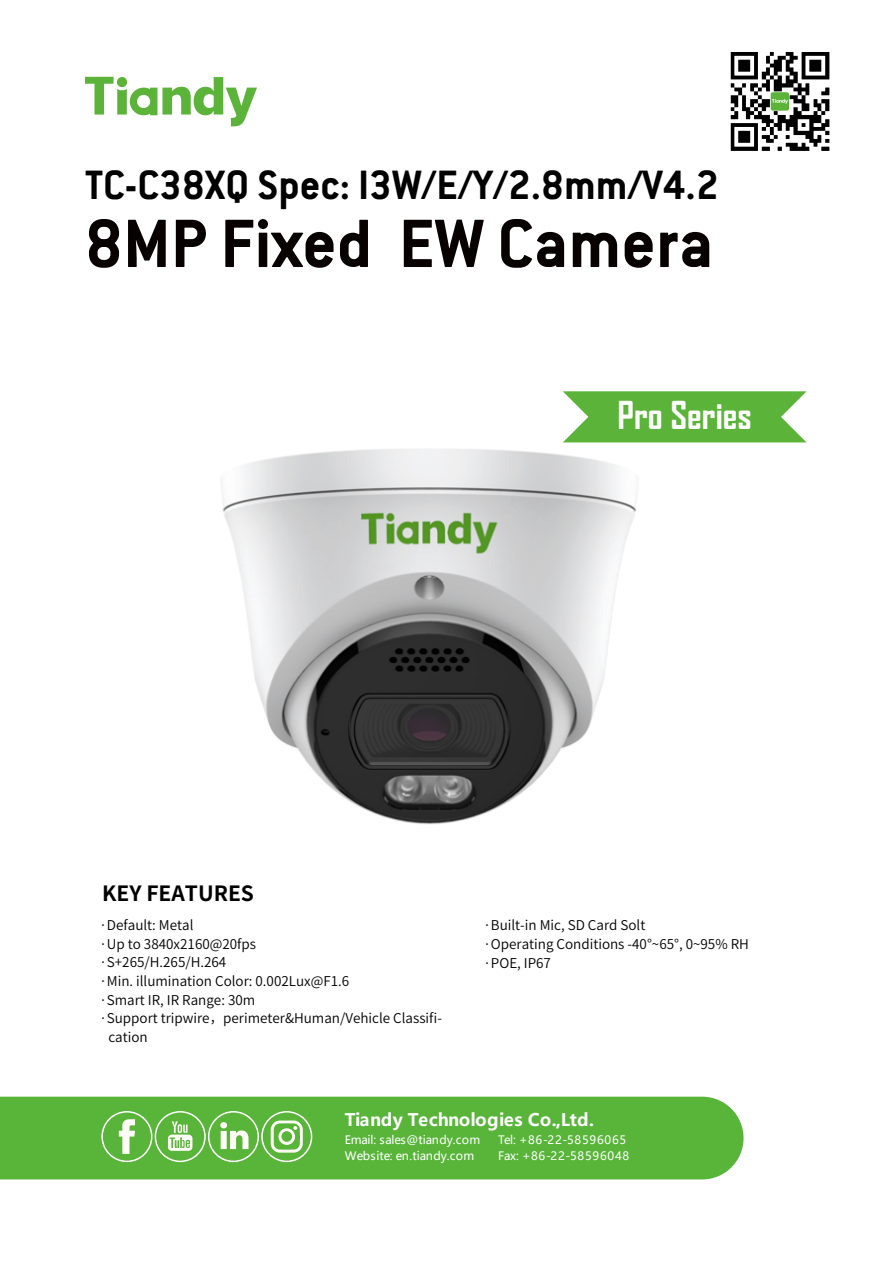
<style>
.page{position:relative;width:893px;height:1263px;background:#fff}
.page>*{position:absolute;margin:0;border:0;box-sizing:border-box;transform-origin:0 0}
.t1{font:700 75px "Conduit ITC";color:#070102}
.t2{font:700 45px "Conduit ITC";color:#010101}
.t3{font:700 36.9px "Agency FB";color:#fff}
.t4{font:700 21px "Source Han Sans CN";color:#000}
.t5{font:700 17.25px "Microsoft Ya Hei";letter-spacing:.005em;color:#fff}
.t6{font:13.5px/18.6px "Source Han Sans CN";color:#000}
.t7{font:11.55px/15.8px "Microsoft Ya Hei";letter-spacing:.015em;color:#fff}
.t8{font:11.55px/16px "Microsoft Ya Hei";letter-spacing:.065em;color:#fff}
</style>
<div class="page">
<img style="left:221px;top:442px;width:471px;height:383px">
<div style="left:0;top:1097px;width:743px;height:82px;background:#58b539"></div>
<div style="left:101px;top:1111px;width:51px;height:51px;border:2px solid #fff;border-radius:50%"></div>
<svg style="left:119px;top:1119px;width:16px;height:35px"></svg>
<div style="left:155px;top:1111px;width:51px;height:51px;border:2px solid #fff;border-radius:50%"></div>
<svg style="left:168px;top:1121px;width:24px;height:30px"></svg>
<div style="left:208px;top:1111px;width:51px;height:51px;border:2px solid #fff;border-radius:50%"></div>
<svg style="left:220px;top:1122px;width:28px;height:27px"></svg>
<div style="left:261px;top:1111px;width:51px;height:51px;border:2px solid #fff;border-radius:50%"></div>
<svg style="left:271px;top:1120px;width:32px;height:33px"></svg>
<svg style="left:85px;top:77px;width:172px;height:49px"></svg>
<svg style="left:563px;top:391px;width:243px;height:51px;background:#6cbc4e"></svg>
<svg style="left:731px;top:52px;width:98px;height:99px"></svg>
<h2 class="t2" style="left:85px;top:158px;width:635px">TC-C38XQ Spec: I3W/E/Y/2.8mm/V4.2</h2>
<h1 class="t1" style="left:85px;top:198px;width:630px">8MP Fixed EW Camera</h1>
<h3 class="t3" style="left:617px;top:393px;width:136px">Pro Series</h3>
<h3 class="t4" style="left:102px;top:882px;width:153px">KEY FEATURES</h3>
<p class="t6" style="left:99px;top:916px;width:96px">·Default: Metal</p>
<p class="t6" style="left:99px;top:935px;width:158px">·Up to 3840x2160@20fps</p>
<p class="t6" style="left:99px;top:953px;width:128px">·S+265/H.265/H.264</p>
<p class="t6" style="left:99px;top:972px;width:251px">·Min. illumination Color: 0.002Lux@F1.6</p>
<p class="t6" style="left:99px;top:991px;width:157px">·Smart IR, IR Range: 30m</p>
<p class="t6" style="left:99px;top:1009px;width:344px">·Support tripwire，perimeter&amp;Human/Vehicle Classifi-</p>
<p class="t6" style="left:108px;top:1028px;width:41px">cation</p>
<p class="t6" style="left:483px;top:916px;width:267px">·Built-in Mic, SD Card Solt<br>·Operating Conditions -40°~65°, 0~95% RH ·POE, IP67</p>
<p class="t5" style="left:345px;top:1108px;width:251px">Tiandy Technologies Co.,Ltd.</p>
<p class="t7" style="left:345px;top:1131px;width:137px">Email: sales@tiandy.com<br>Website: en.tiandy.com</p>
<p class="t8" style="left:498px;top:1131px;width:133px">Tel: +86-22-58596065<br>Fax: +86-22-58596048</p>
</div>
